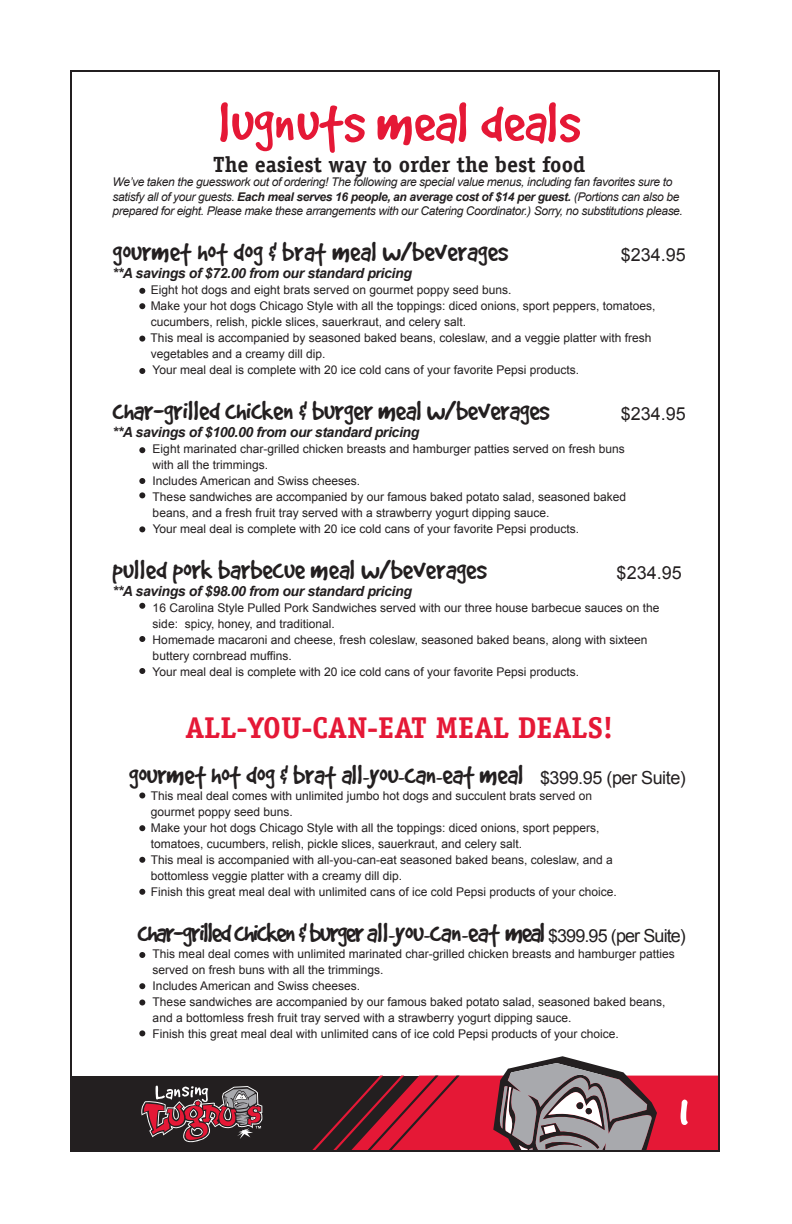
<style>
.page{position:relative;width:792px;height:1224px;background:#fff}
.page>*{position:absolute;margin:0;border:0;box-sizing:border-box;transform-origin:0 0}
.t1{font:62px "Good Dog Plain";color:#e51836}
.t2{font:53.2px "Good Dog Plain";color:#fff}
.t3{font:30px "Good Dog Plain";letter-spacing:-.01em;color:#231f20}
.t4{font:30px "Good Dog Plain";letter-spacing:-.05em;color:#231f20}
.t5{font:700 30px "Officina Serif LT";color:#e51836}
.t6{font:700 22px "Officina Serif LT";color:#231f20}
.t7{font:18px "Arial";color:#231f20}
.t8{font:italic 700 14px "Arial";letter-spacing:-.025em;color:#231f20}
.t9{font:12px/16px "Arial";color:#231f20}
.t10{font:italic 12px/14.4px "Arial";letter-spacing:-.03em;color:#231f20}
.s1{font-weight:700}
.s2{font-size:18px}
.s3{font-family:"Arial";font-size:18px}
</style>
<div class="page">
<div style="left:72px;top:1076px;width:367px;height:75px;background:#231f20"></div>
<svg style="left:141px;top:1085px;width:121px;height:58px"></svg>
<svg style="left:313px;top:1056px;width:404px;height:93px"></svg>
<svg style="left:139px;top:288px;width:6px;height:6px"></svg>
<svg style="left:139px;top:303px;width:6px;height:6px"></svg>
<svg style="left:139px;top:336px;width:6px;height:6px"></svg>
<svg style="left:139px;top:368px;width:6px;height:6px"></svg>
<svg style="left:139px;top:447px;width:6px;height:6px"></svg>
<svg style="left:139px;top:478px;width:6px;height:6px"></svg>
<svg style="left:139px;top:492px;width:6px;height:6px"></svg>
<svg style="left:139px;top:526px;width:6px;height:6px"></svg>
<svg style="left:139px;top:603px;width:6px;height:6px"></svg>
<svg style="left:139px;top:636px;width:6px;height:6px"></svg>
<svg style="left:139px;top:668px;width:6px;height:6px"></svg>
<svg style="left:139px;top:792px;width:6px;height:6px"></svg>
<svg style="left:139px;top:825px;width:6px;height:6px"></svg>
<svg style="left:139px;top:857px;width:6px;height:6px"></svg>
<svg style="left:139px;top:889px;width:6px;height:6px"></svg>
<svg style="left:139px;top:952px;width:6px;height:6px"></svg>
<svg style="left:139px;top:983px;width:6px;height:6px"></svg>
<svg style="left:139px;top:1000px;width:6px;height:6px"></svg>
<svg style="left:139px;top:1030px;width:6px;height:6px"></svg>
<h1 class="t1" style="left:218px;top:92px;width:363px">lugnuts meal deals</h1>
<h3 class="t6" style="left:213px;top:151px;width:374px">The easiest way to order the best food</h3>
<p class="t10" style="left:113px;top:175px;width:572px">We’ve taken the guesswork out of ordering! The following are special value menus, including fan favorites sure to satisfy all of your guests. <span class="s1">Each meal serves 16 people, an average cost of $14 per guest.</span> (Portions can also be prepared for eight. Please make these arrangements with our Catering Coordinator.) Sorry, no substitutions please.</p>
<h3 class="t3" style="left:113px;top:237px;width:397px">gourmet hot dog &amp; brat meal w/beverages</h3>
<h3 class="t7" style="left:621px;top:243px;width:67px">$234.95</h3>
<p class="t8" style="left:113px;top:264px;width:301px">**A savings of $72.00 from our standard pricing</p>
<p class="t9" style="left:151px;top:282px;width:506px">Eight hot dogs and eight brats served on gourmet poppy seed buns.<br>Make your hot dogs Chicago Style with all the toppings: diced onions, sport peppers, tomatoes, cucumbers, relish, pickle slices, sauerkraut, and celery salt.<br>This meal is accompanied by seasoned baked beans, coleslaw, and a veggie platter with fresh vegetables and a creamy dill dip.<br>Your meal deal is complete with 20 ice cold cans of your favorite Pepsi products.</p>
<h3 class="t3" style="left:113px;top:396px;width:438px">char-grilled chicken &amp; burger meal w/beverages</h3>
<h3 class="t7" style="left:621px;top:402px;width:67px">$234.95</h3>
<p class="t8" style="left:113px;top:423px;width:308px">**A savings of $100.00 from our standard pricing</p>
<p class="t9" style="left:153px;top:441px;width:475px">Eight marinated char-grilled chicken breasts and hamburger patties served on fresh buns with all the trimmings.<br>Includes American and Swiss cheeses.<br>These sandwiches are accompanied by our famous baked potato salad, seasoned baked beans, and a fresh fruit tray served with a strawberry yogurt dipping sauce.<br>Your meal deal is complete with 20 ice cold cans of your favorite Pepsi products.</p>
<h3 class="t3" style="left:113px;top:555px;width:376px">pulled pork barbecue meal w/beverages</h3>
<h3 class="t7" style="left:617px;top:561px;width:67px">$234.95</h3>
<p class="t8" style="left:113px;top:582px;width:301px">**A savings of $98.00 from our standard pricing</p>
<p class="t9" style="left:153px;top:600px;width:508px">16 Carolina Style Pulled Pork Sandwiches served with our three house barbecue sauces on the side: spicy, honey, and traditional.<br>Homemade macaroni and cheese, fresh coleslaw, seasoned baked beans, along with sixteen buttery cornbread muffins.<br>Your meal deal is complete with 20 ice cold cans of your favorite Pepsi products.</p>
<h3 class="t5" style="left:185px;top:709px;width:429px">ALL-YOU-CAN-EAT MEAL DEALS!</h3>
<h3 class="t3" style="left:129px;top:760px;width:559px">gourmet hot dog &amp; brat all<span class="s2">-</span>you<span class="s2">-</span>can<span class="s2">-</span>eat meal <span class="s3">$399.95 (per Suite)</span></h3>
<p class="t9" style="left:151px;top:788px;width:468px">This meal deal comes with unlimited jumbo hot dogs and succulent brats served on gourmet poppy seed buns.<br>Make your hot dogs Chicago Style with all the toppings: diced onions, sport peppers, tomatoes, cucumbers, relish, pickle slices, sauerkraut, and celery salt.<br>This meal is accompanied with all-you-can-eat seasoned baked beans, coleslaw, and a bottomless veggie platter with a creamy dill dip.<br>Finish this great meal deal with unlimited cans of ice cold Pepsi products of your choice.</p>
<h3 class="t4" style="left:137px;top:918px;width:550px">char-grilled chicken &amp; burger all<span class="s2">-</span>you<span class="s2">-</span>can<span class="s2">-</span>eat meal <span class="s3">$399.95 (per Suite)</span></h3>
<p class="t9" style="left:153px;top:946px;width:524px">This meal deal comes with unlimited marinated char-grilled chicken breasts and hamburger patties served on fresh buns with all the trimmings.<br>Includes American and Swiss cheeses.<br>These sandwiches are accompanied by our famous baked potato salad, seasoned baked beans, and a bottomless fresh fruit tray served with a strawberry yogurt dipping sauce.<br>Finish this great meal deal with unlimited cans of ice cold Pepsi products of your choice.</p>
<h2 class="t2" style="left:679px;top:1082px;width:10px">1</h2>
</div>
